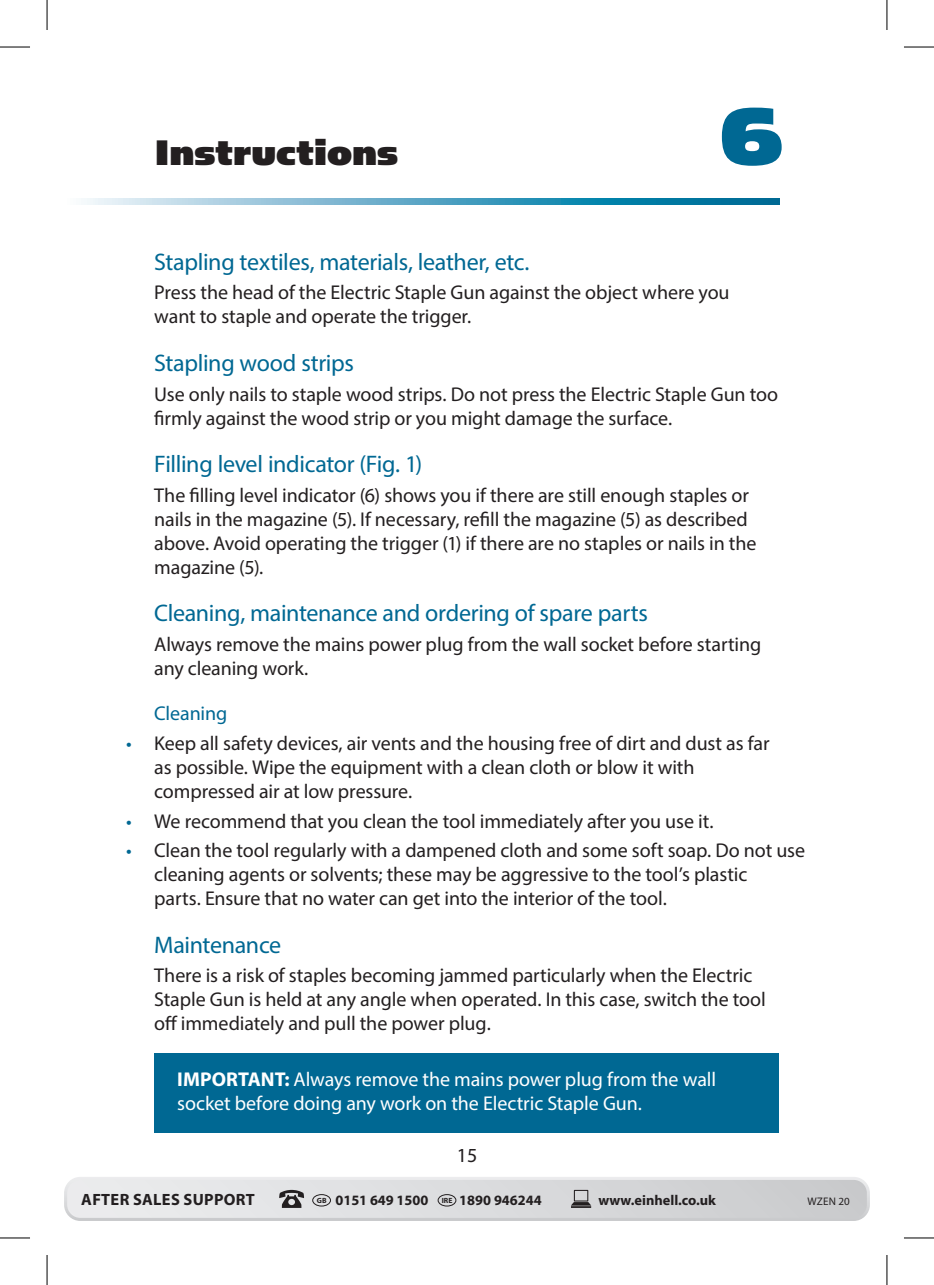
<style>
.page{position:relative;width:934px;height:1285px;background:#fff}
.page>*{position:absolute;margin:0;border:0;box-sizing:border-box;transform-origin:0 0}
.t1{font:92px "Simian Text Gorilla";color:#006893}
.t2{font:40px "Simian Text Gorilla";color:#231f20}
.t3{font:24px "Myriad Pro";letter-spacing:-.015em;color:#006893}
.t4{font:20px/24px "Myriad Pro";letter-spacing:-.005em;color:#231f20}
.t5{font:20px/24px "Myriad Pro";letter-spacing:-.005em;color:#fff}
.t6{font:20px "Myriad Pro";letter-spacing:-.005em;color:#006893}
.t7{font:700 16.4px "Myriad Pro";letter-spacing:.02em;color:#231f20}
.t8{font:700 14.4px "Myriad Pro";color:#231f20}
.t9{font:11px "Myriad Pro";letter-spacing:.02em;color:#231f20}
.s1{color:#006893}
.s2{font-weight:700}
</style>
<div class="page">
<div style="left:155px;top:1053px;width:623px;height:79px;background:#006893"></div>
<svg style="left:84px;top:199px;width:694px;height:6px;background:#5ba7c4"></svg>
<svg style="left:64px;top:1177px;width:805px;height:44px;background:#d8d9db"></svg>
<hr style="left:0;top:47px;width:30px;height:1px;background:#000">
<hr style="left:903px;top:47px;width:30px;height:1px;background:#000">
<hr style="left:0;top:1237px;width:30px;height:1px;background:#000">
<hr style="left:903px;top:1237px;width:30px;height:1px;background:#000">
<hr style="left:47px;top:0;width:1px;height:30px;background:#000">
<hr style="left:47px;top:1255px;width:1px;height:30px;background:#000">
<hr style="left:886px;top:0;width:1px;height:30px;background:#000">
<hr style="left:886px;top:1255px;width:1px;height:30px;background:#000">
<h2 class="t2" style="left:155px;top:129px;width:245px">Instructions</h2>
<h1 class="t1" style="left:719px;top:83px;width:65px">6</h1>
<p class="t3" style="left:154px;top:247px;width:376px">Stapling textiles, materials, leather, etc.</p>
<p class="t4" style="left:154px;top:280px;width:576px">Press the head of the Electric Staple Gun against the object where you want to staple and operate the trigger.</p>
<p class="t3" style="left:154px;top:348px;width:201px">Stapling wood strips</p>
<p class="t4" style="left:154px;top:381px;width:625px">Use only nails to staple wood strips. Do not press the Electric Staple Gun too firmly against the wood strip or you might damage the surface.</p>
<p class="t3" style="left:154px;top:449px;width:269px">Filling level indicator (Fig. 1)</p>
<p class="t4" style="left:154px;top:482px;width:603px">The filling level indicator (6) shows you if there are still enough staples or nails in the magazine (5). If necessary, refill the magazine (5) as described above. Avoid operating the trigger (1) if there are no staples or nails in the magazine (5).</p>
<p class="t3" style="left:154px;top:598px;width:495px">Cleaning, maintenance and ordering of spare parts</p>
<p class="t4" style="left:154px;top:631px;width:608px">Always remove the mains power plug from the wall socket before starting any cleaning work.</p>
<p class="t6" style="left:154px;top:701px;width:75px">Cleaning</p>
<p class="t4" style="left:154px;top:731px;width:616px;text-indent:-28px"><span class="s1">•</span> Keep all safety devices, air vents and the housing free of dirt and dust as far as possible. Wipe the equipment with a clean cloth or blow it with compressed air at low pressure.</p>
<p class="t4" style="left:126px;top:808px;width:588px"><span class="s1">•</span> We recommend that you clean the tool immediately after you use it.</p>
<p class="t4" style="left:154px;top:838px;width:652px;text-indent:-28px"><span class="s1">•</span> Clean the tool regularly with a dampened cloth and some soft soap. Do not use cleaning agents or solvents; these may be aggressive to the tool’s plastic<br>parts. Ensure that no water can get into the interior of the tool.</p>
<p class="t3" style="left:154px;top:930px;width:128px">Maintenance</p>
<p class="t4" style="left:154px;top:963px;width:613px">There is a risk of staples becoming jammed particularly when the Electric<br>Staple Gun is held at any angle when operated. In this case, switch the tool off immediately and pull the power plug.</p>
<p class="t5" style="left:177px;top:1066px;width:540px"><span class="s2">IMPORTANT:</span> Always remove the mains power plug from the wall socket before doing any work on the Electric Staple Gun.</p>
<p class="t4" style="left:456px;top:1142px;width:22px">15</p>
<p class="t7" style="left:81px;top:1188px;width:175px">AFTER SALES SUPPORT</p>
<p class="t8" style="left:317px;top:1190px;width:226px"><sup>GB</sup> 0151 649 1500 <sup>IRE</sup> 1890 946244</p>
<p class="t8" style="left:598px;top:1190px;width:119px">www.einhell.co.uk</p>
<p class="t9" style="left:807px;top:1194px;width:44px">WZEN 20</p>
</div>
